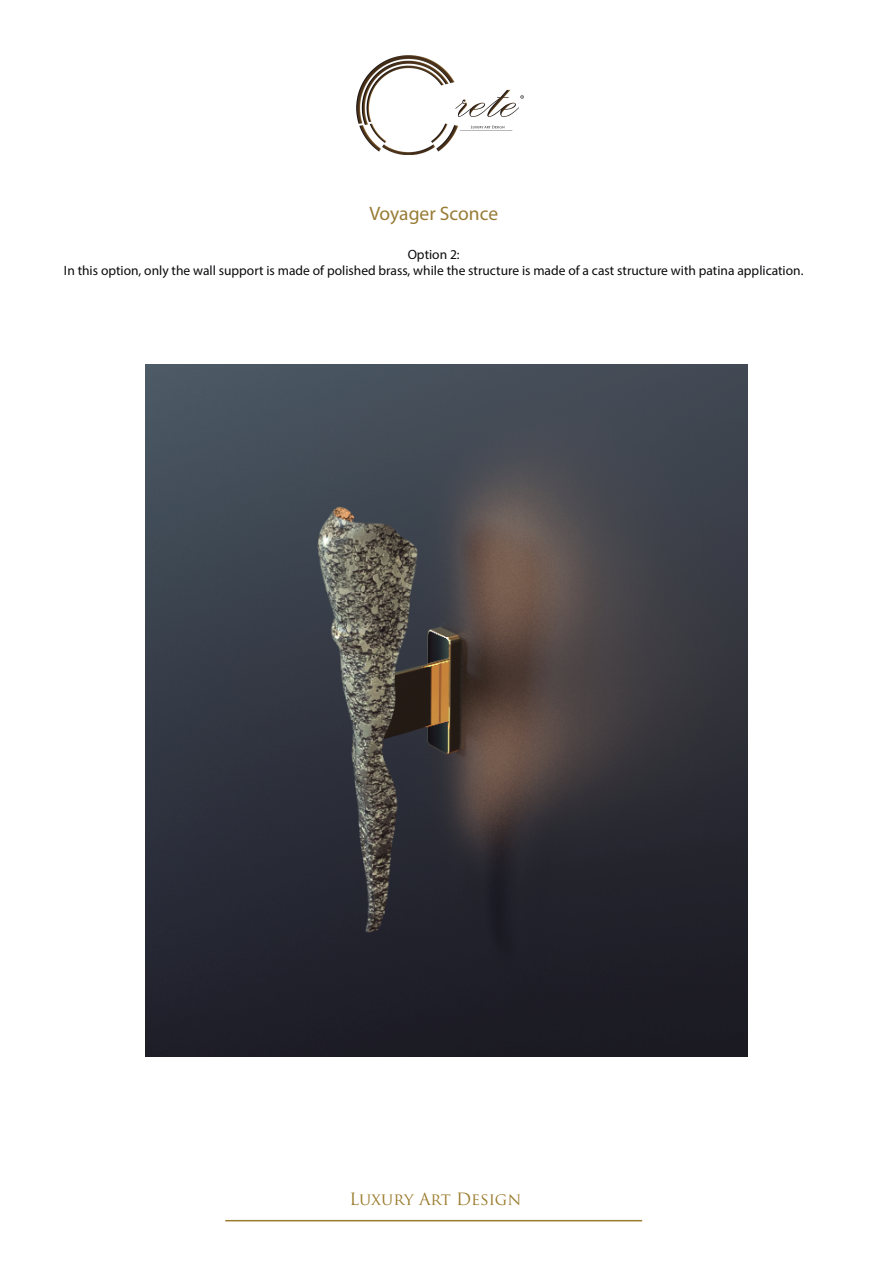
<style>
.page{position:relative;width:893px;height:1263px;background:#fff}
.page>*{position:absolute;margin:0;border:0;box-sizing:border-box;transform-origin:0 0}
.t1{font:19.5px "Myriad Pro";color:#987c36}
.t2{font:16.5px "Trajan Pro";letter-spacing:-.005em;color:#9b7b2d}
.t3{font:13.5px/16.2px "Myriad Pro";color:#0b090c;text-align:center}
</style>
<div class="page">
<hr style="left:225px;top:1220px;width:417px;height:1px;background:#9b7b2d">
<img style="left:356px;top:55px;width:168px;height:100px">
<img style="left:146px;top:364px;width:601px;height:692px">
<h1 class="t1" style="left:369px;top:201px;width:130px">Voyager Sconce</h1>
<p class="t3" style="left:64px;top:246px;width:741px">Option 2:<br>In this option, only the wall support is made of polished brass, while the structure is made of a cast structure with patina application.</p>
<p class="t2" style="left:349px;top:1189px;width:173px">Luxury Art Design</p>
</div>
